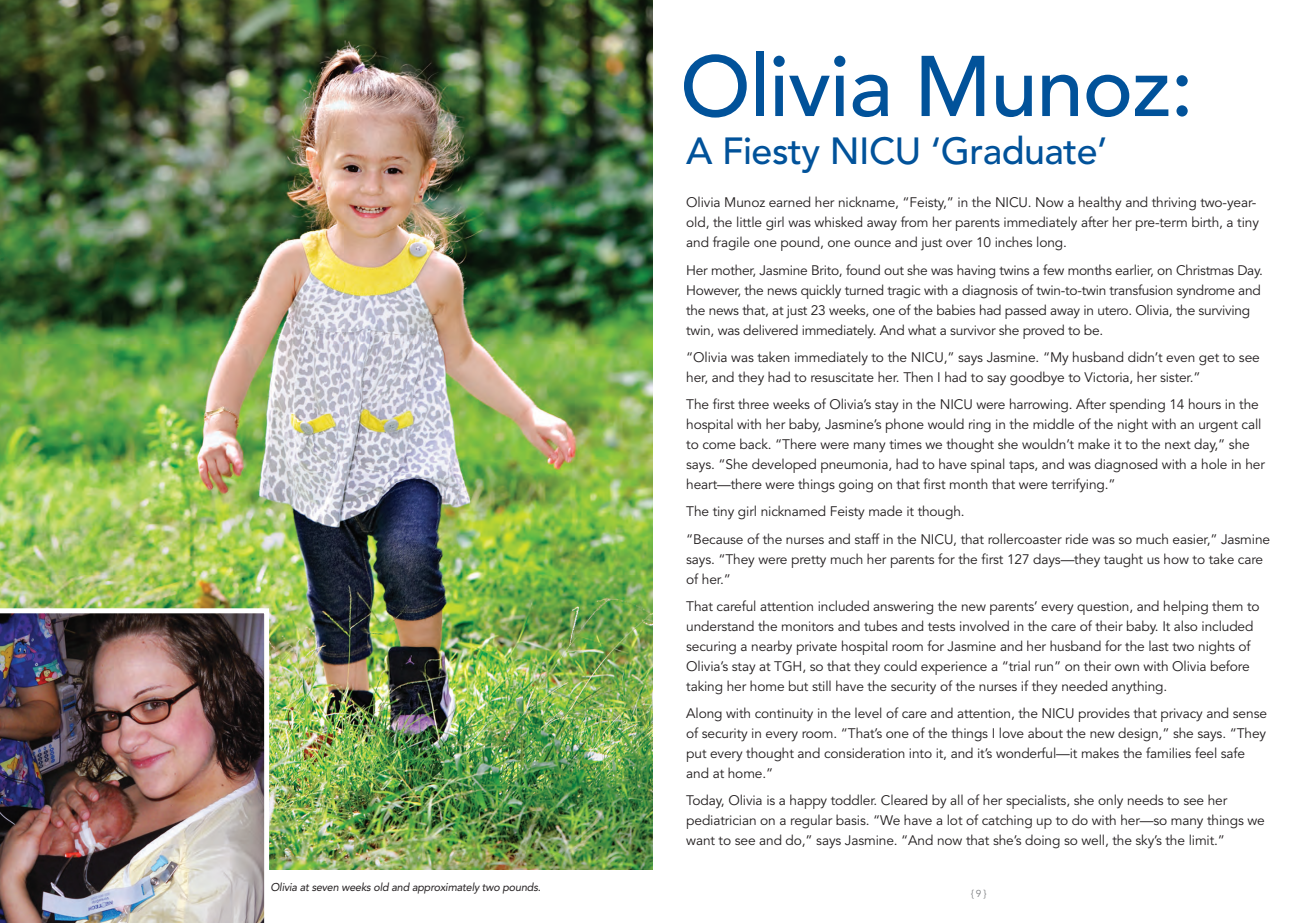
<style>
.page{position:relative;width:1305px;height:923px;background:#fff}
.page>*{position:absolute;margin:0;border:0;box-sizing:border-box;transform-origin:0 0}
.t1{font:500 85px "Avenir";letter-spacing:-.015em;color:#01529a}
.t2{font:500 37.5px "Avenir";letter-spacing:-.015em;color:#01529a}
.t3{font:13.75px/20px "Avenir";letter-spacing:-.01em;color:#231f20}
.t4{font:italic 11.25px "Avenir";letter-spacing:-.02em;color:#231f20}
.t5{font:10px "Avenir";color:#808285}
</style>
<div class="page">
<img style="left:0;top:0;width:652px;height:869px">
<img style="left:0;top:605px;width:272px;height:317px">
<h1 class="t1" style="left:680px;top:37px;width:515px">Olivia Munoz:</h1>
<h2 class="t2" style="left:686px;top:129px;width:423px">A Fiesty NICU ‘Graduate’</h2>
<p class="t3" style="left:686px;top:193px;width:574px">Olivia Munoz earned her nickname, “Feisty,” in the NICU. Now a healthy and thriving two-year&shy;old, the little girl was whisked away from her parents immediately after her pre-term birth, a tiny and fragile one pound, one ounce and just over 10 inches long.</p>
<p class="t3" style="left:686px;top:260px;width:578px">Her mother, Jasmine Brito, found out she was having twins a few months earlier, on Christmas Day.<br>However, the news quickly turned tragic with a diagnosis of twin-to-twin transfusion syndrome and the news that, at just 23 weeks, one of the babies had passed away in utero. Olivia, the surviving twin, was delivered immediately. And what a survivor she proved to be.</p>
<p class="t3" style="left:686px;top:347px;width:575px">“Olivia was taken immediately to the NICU,” says Jasmine. “My husband didn’t even get to see her, and they had to resuscitate her. Then I had to say goodbye to Victoria, her sister.”</p>
<p class="t3" style="left:686px;top:395px;width:580px">The first three weeks of Olivia’s stay in the NICU were harrowing. After spending 14 hours in the hospital with her baby, Jasmine’s phone would ring in the middle of the night with an urgent call to come back. “There were many times we thought she wouldn’t make it to the next day,” she says. “She developed pneumonia, had to have spinal taps, and was diagnosed with a hole in her heart—there were things going on that first month that were terrifying.”</p>
<p class="t3" style="left:686px;top:498px;width:585px;line-height:27.2px">The tiny girl nicknamed Feisty made it though.<br>“Because of the nurses and staff in the NICU, that rollercoaster ride was so much easier,” Jasmine</p>
<p class="t3" style="left:686px;top:549px;width:578px">says. “They were pretty much her parents for the first 127 days—they taught us how to take care of her.”</p>
<p class="t3" style="left:686px;top:596px;width:575px">That careful attention included answering the new parents’ every question, and helping them to understand the monitors and tubes and tests involved in the care of their baby. It also included securing a nearby private hospital room for Jasmine and her husband for the last two nights of Olivia’s stay at TGH, so that they could experience a “trial run” on their own with Olivia before taking her home but still have the security of the nurses if they needed anything.</p>
<p class="t3" style="left:686px;top:703px;width:582px">Along with continuity in the level of care and attention, the NICU provides that privacy and sense of security in every room. “That’s one of the things I love about the new design,” she says. “They put every thought and consideration into it, and it’s wonderful—it makes the families feel safe and at home.”</p>
<p class="t3" style="left:686px;top:791px;width:580px">Today, Olivia is a happy toddler. Cleared by all of her specialists, she only needs to see her pediatrician on a regular basis. “We have a lot of catching up to do with her—so many things we want to see and do,” says Jasmine. “And now that she’s doing so well, the sky’s the limit.”</p>
<p class="t4" style="left:270px;top:880px;width:272px">Olivia at seven weeks old and approximately two pounds.</p>
<p class="t5" style="left:971px;top:887px;width:17px">{ 9 }</p>
</div>
